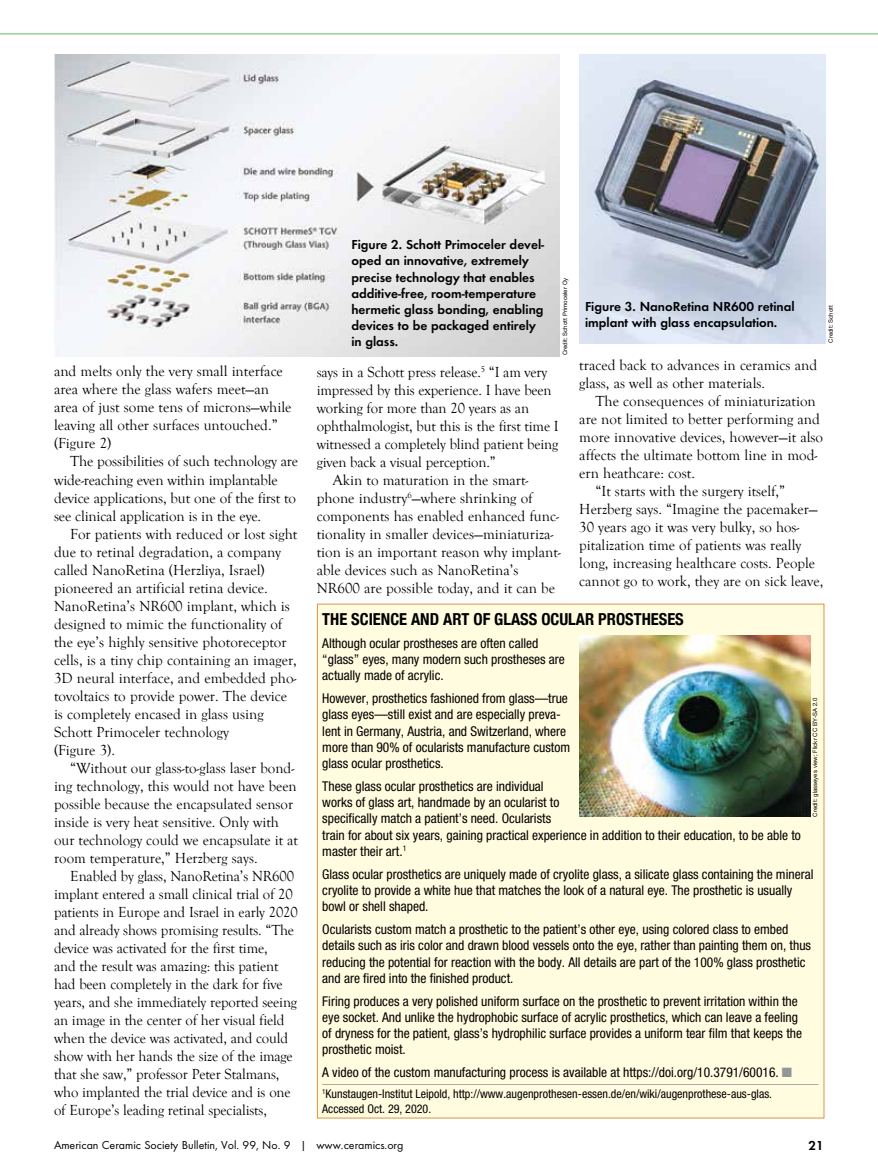
<style>
.page{position:relative;width:878px;height:1175px;background:#fff}
.page>*{position:absolute;margin:0;border:0;box-sizing:border-box;transform-origin:0 0}
.t1{font:700 condensed 16.5px "Helvetica Neue";color:#000}
.t2{font:15px/18px "Goudy Old Style T";color:#000}
.t3{font:condensed 13.5px/16.2px "Helvetica Neue";color:#000}
.t4{font:600 13.5px/16.2px "Futura T";color:#000}
.t5{font:condensed 12px/14.4px "Helvetica Neue";color:#000}
.t6{font:12px "Futura T";color:#000}
.t7{font:6px "Helvetica Neue";color:#000}
.s1{color:#939598}
</style>
<div class="page">
<hr style="left:0;top:33px;width:878px;height:2px;background:#99d093">
<img style="left:54px;top:54px;width:505px;height:302px">
<img style="left:579px;top:55px;width:247px;height:288px">
<div style="left:317px;top:603px;width:507px;height:515px;background:#fffcdf"></div>
<hr style="left:322px;top:1084px;width:496px;height:1px;background:#a7a9ac">
<img style="left:579px;top:635px;width:231px;height:181px">
<p class="t2" style="left:54px;top:363px;width:239px">and melts only the very small interface area where the glass wafers meet—an area of just some tens of microns—while leaving all other surfaces untouched.” (Figure 2)</p>
<p class="t2" style="left:54px;top:453px;width:246px;text-indent:16px">The possibilities of such technology are wide-reaching even within implantable device applications, but one of the first to see clinical application is in the eye.</p>
<p class="t2" style="left:54px;top:525px;width:245px;text-indent:16px">For patients with reduced or lost sight due to retinal degradation, a company called NanoRetina (Herzliya, Israel) pioneered an artificial retina device.<br>NanoRetina’s NR600 implant, which is designed to mimic the functionality of the eye’s highly sensitive photoreceptor cells, is a tiny chip containing an imager, 3D neural interface, and embedded pho&shy;tovoltaics to provide power. The device is completely encased in glass using Schott Primoceler technology<br>(Figure 3).</p>
<p class="t2" style="left:54px;top:759px;width:245px;text-indent:16px">“Without our glass-to-glass laser bond&shy;ing technology, this would not have been possible because the encapsulated sensor inside is very heat sensitive. Only with our technology could we encapsulate it at room temperature,” Herzberg says.</p>
<p class="t2" style="left:54px;top:867px;width:245px;text-indent:16px">Enabled by glass, NanoRetina’s NR600 implant entered a small clinical trial of 20 patients in Europe and Israel in early 2020 and already shows promising results. “The device was activated for the first time,<br>and the result was amazing: this patient had been completely in the dark for five years, and she immediately reported seeing an image in the center of her visual field when the device was activated, and could show with her hands the size of the image that she saw,” professor Peter Stalmans, who implanted the trial device and is one of Europe’s leading retinal specialists,</p>
<p class="t4" style="left:351px;top:236px;width:194px">Figure 2. Schott Primoceler devel&shy;oped an innovative, extremely precise technology that enables additive-free, room-temperature hermetic glass bonding, enabling devices to be packaged entirely in glass.</p>
<p class="t7" style="left:561px;top:355px;width:79px;rotate:-90deg">Credit: Schott Primoceler Oy</p>
<p class="t2" style="left:316px;top:363px;width:232px">says in a Schott press release.<sup>5</sup> “I am very</p>
<p class="t2" style="left:316px;top:381px;width:236px">impressed by this experience. I have been</p>
<p class="t2" style="left:316px;top:399px;width:214px">working for more than 20 years as an</p>
<p class="t2" style="left:316px;top:417px;width:243px">ophthalmologist, but this is the first time I</p>
<p class="t2" style="left:316px;top:435px;width:243px">witnessed a completely blind patient being</p>
<p class="t2" style="left:316px;top:453px;width:181px">given back a visual perception.”</p>
<p class="t2" style="left:333px;top:471px;width:197px">Akin to maturation in the smart-</p>
<p class="t2" style="left:316px;top:489px;width:217px">phone industry<sup>6</sup>—where shrinking of</p>
<p class="t2" style="left:317px;top:507px;width:244px">components has enabled enhanced func-</p>
<p class="t2" style="left:317px;top:525px;width:238px">tionality in smaller devices—miniaturiza-</p>
<p class="t2" style="left:317px;top:543px;width:245px">tion is an important reason why implant-</p>
<p class="t2" style="left:317px;top:561px;width:203px">able devices such as NanoRetina’s</p>
<p class="t2" style="left:317px;top:579px;width:240px">NR600 are possible today, and it can be</p>
<p class="t4" style="left:585px;top:298px;width:211px">Figure 3. NanoRetina NR600 retinal implant with glass encapsulation.</p>
<p class="t7" style="left:827px;top:343px;width:39px;rotate:-90deg">Credit: Schott</p>
<p class="t2" style="left:579px;top:356px;width:239px">traced back to advances in ceramics and glass, as well as other materials.</p>
<p class="t2" style="left:595px;top:392px;width:222px">The consequences of miniaturization</p>
<p class="t2" style="left:579px;top:410px;width:242px">are not limited to better performing and</p>
<p class="t2" style="left:579px;top:428px;width:245px">more innovative devices, however—it also</p>
<p class="t2" style="left:579px;top:446px;width:239px">affects the ultimate bottom line in mod-</p>
<p class="t2" style="left:579px;top:464px;width:117px">ern heathcare: cost.</p>
<p class="t2" style="left:595px;top:482px;width:191px">“It starts with the surgery itself,”</p>
<p class="t2" style="left:579px;top:500px;width:240px">Herzberg says. “Imagine the pacemaker—</p>
<p class="t2" style="left:579px;top:518px;width:222px">30 years ago it was very bulky, so hos-</p>
<p class="t2" style="left:579px;top:536px;width:223px">pitalization time of patients was really</p>
<p class="t2" style="left:579px;top:554px;width:237px">long, increasing healthcare costs. People</p>
<p class="t2" style="left:579px;top:572px;width:245px">cannot go to work, they are on sick leave,</p>
<p class="t1" style="left:322px;top:605px;width:363px">THE SCIENCE AND ART OF GLASS OCULAR PROSTHESES</p>
<p class="t3" style="left:322px;top:635px;width:244px">Although ocular prostheses are often called “glass” eyes, many modern such prostheses are actually made of acrylic.</p>
<p class="t3" style="left:322px;top:690px;width:249px">However, prosthetics fashioned from glass—true glass eyes—still exist and are especially preva&shy;lent in Germany, Austria, and Switzerland, where more than 90% of ocularists manufacture custom glass ocular prosthetics.</p>
<p class="t3" style="left:322px;top:778px;width:480px">These glass ocular prosthetics are individual<br>works of glass art, handmade by an ocularist to<br>specifically match a patient’s need. Ocularists<br>train for about six years, gaining practical experience in addition to their education, to be able to master their art.<sup>1</sup></p>
<p class="t3" style="left:322px;top:865px;width:492px">Glass ocular prosthetics are uniquely made of cryolite glass, a silicate glass containing the mineral cryolite to provide a white hue that matches the look of a natural eye. The prosthetic is usually bowl or shell shaped.</p>
<p class="t3" style="left:322px;top:921px;width:490px">Ocularists custom match a prosthetic to the patient’s other eye, using colored class to embed details such as iris color and drawn blood vessels onto the eye, rather than painting them on, thus reducing the potential for reaction with the body. All details are part of the 100% glass prosthetic and are fired into the finished product.</p>
<p class="t3" style="left:322px;top:992px;width:481px">Firing produces a very polished uniform surface on the prosthetic to prevent irritation within the eye socket. And unlike the hydrophobic surface of acrylic prosthetics, which can leave a feeling of dryness for the patient, glass’s hydrophilic surface provides a uniform tear film that keeps the prosthetic moist.</p>
<p class="t3" style="left:322px;top:1064px;width:471px">A video of the custom manufacturing process is available at https://doi.org/10.3791/60016. <span class="s1">■</span></p>
<p class="t5" style="left:322px;top:1086px;width:451px"><sup>1</sup>Kunstaugen-Institut Leipold, http://www.augenprothesen-essen.de/en/wiki/augenprothese-aus-glas.<br>Accessed Oct. 29, 2020.</p>
<p class="t7" style="left:811px;top:816px;width:120px;rotate:-90deg">Credit: glasseyes view; Flickr CC BY-SA 2.0</p>
<p class="t6" style="left:54px;top:1138px;width:351px">American Ceramic Society Bulletin, Vol. 99, No. 9 | www.ceramics.org</p>
<p class="t4" style="left:808px;top:1137px;width:17px">21</p>
</div>
